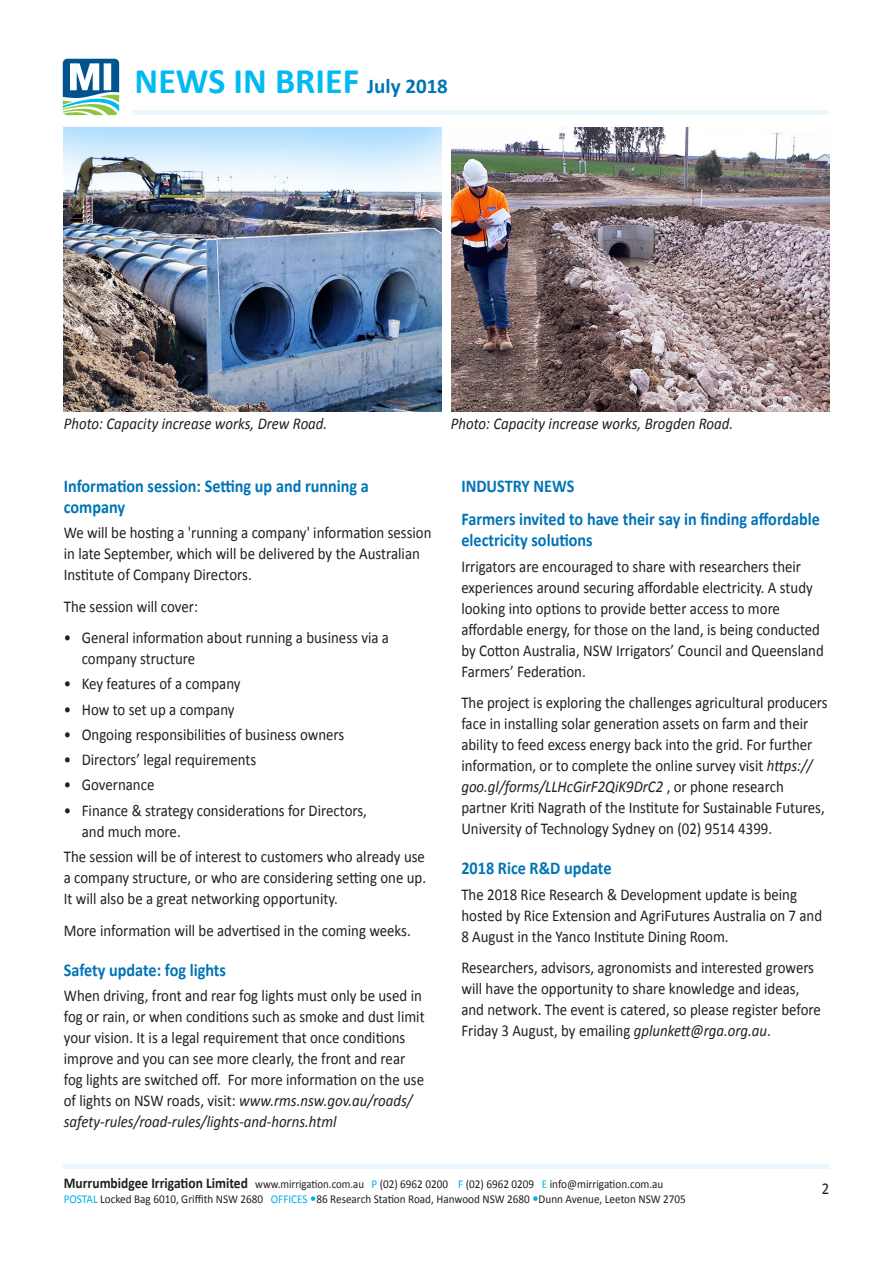
<style>
.page{position:relative;width:893px;height:1263px;background:#fff}
.page>*{position:absolute;margin:0;border:0;box-sizing:border-box;transform-origin:0 0}
.t1{font:700 36px "Calibri";color:#00baf1}
.Sub_headings{font:700 18px/21px "Calibri";color:#0074b6;scale:.9 1}
.Calibri_size_12{font:16.5px/21px "Calibri";color:#231f20;scale:.9 1}
.Bullet_points{font:16.5px/21px "Calibri";color:#231f20;scale:.9 1}
.Calibri_size_12-2{font:italic 16.5px "Calibri";color:#231f20;scale:.9 1}
.Calibri_size_11_no_s{font:16.5px "Calibri";color:#231f20;scale:.9 1}
.Calibri_size_11_no_s-2{font:12px "Calibri";color:#231f20;scale:.93 1}
.Calibri_size_11_no_s-3{font:12px "Calibri";color:#231f20;scale:.9 1}
.s1{font-size:21px;color:#0074b6}
.s2{font-style:italic}
.s3{font-weight:700;font-size:15px}
.s4{color:#00aeef}
</style>
<div class="page">
<svg style="left:61px;top:57px;width:60px;height:60px"></svg>
<svg style="left:63px;top:59px;width:56px;height:56px"></svg>
<hr style="left:64px;top:1164px;width:765px;height:4px;background:#eaf7fd">
<div style="left:133px;top:110px;width:696px;height:5px;background:#eaf7fd"></div>
<img style="left:64px;top:127px;width:378px;height:285px">
<img style="left:451px;top:128px;width:378px;height:284px">
<p class="t1" style="left:135px;top:56px;width:315px">NEWS IN BRIEF <span class="s1">July 2018</span></p>
<p class="Calibri_size_12-2" style="left:64px;top:412px;width:294px">Photo: Capacity increase works, Drew Road.</p>
<p class="Calibri_size_12-2" style="left:451px;top:412px;width:315px">Photo: Capacity increase works, Brogden Road.</p>
<p class="Sub_headings" style="left:64px;top:474px;width:341px">Information session: Setting up and running a company</p>
<p class="Calibri_size_12" style="left:64px;top:521px;width:410px">We will be hosting a 'running a company' information session in late September, which will be delivered by the Australian<br>Institute of Company Directors.</p>
<p class="Calibri_size_12" style="left:64px;top:595px;width:151px">The session will cover:</p>
<p class="Bullet_points" style="left:82px;top:627px;width:343px;text-indent:-18px">• General information about running a business via a company structure</p>
<p class="Bullet_points" style="left:64px;top:673px;width:198px">• Key features of a company</p>
<p class="Bullet_points" style="left:64px;top:698px;width:191px">• How to set up a company</p>
<p class="Bullet_points" style="left:64px;top:723px;width:313px">• Ongoing responsibilities of business owners</p>
<p class="Bullet_points" style="left:64px;top:749px;width:215px">• Directors’ legal requirements</p>
<p class="Bullet_points" style="left:64px;top:774px;width:102px">• Governance</p>
<p class="Bullet_points" style="left:82px;top:799px;width:318px;text-indent:-18px">• Finance &amp; strategy considerations for Directors, and much more.</p>
<p class="Calibri_size_12" style="left:64px;top:845px;width:404px;text-align:justify">The session will be of interest to customers who already use a company structure, or who are considering setting one up.<br>It will also be a great networking opportunity.</p>
<p class="Calibri_size_12" style="left:64px;top:919px;width:387px">More information will be advertised in the coming weeks.</p>
<p class="Sub_headings" style="left:64px;top:958px;width:182px">Safety update: fog lights</p>
<p class="Calibri_size_12" style="left:64px;top:984px;width:402px">When driving, front and rear fog lights must only be used in fog or rain, or when conditions such as smoke and dust limit your vision. It is a legal requirement that once conditions improve and you can see more clearly, the front and rear fog lights are switched off. For more information on the use of lights on NSW roads, visit: <span class="s2">www.rms.nsw.gov.au/roads/ safety-rules/road-rules/lights-and-horns.html</span></p>
<p class="Sub_headings" style="left:461px;top:474px;width:127px">INDUSTRY NEWS</p>
<p class="Sub_headings" style="left:461px;top:508px;width:400px">Farmers invited to have their say in finding affordable electricity solutions</p>
<p class="Calibri_size_12" style="left:461px;top:555px;width:404px">Irrigators are encouraged to share with researchers their experiences around securing affordable electricity. A study looking into options to provide better access to more affordable energy, for those on the land, is being conducted by Cotton Australia, NSW Irrigators’ Council and Queensland Farmers’ Federation.</p>
<p class="Calibri_size_12" style="left:461px;top:692px;width:408px">The project is exploring the challenges agricultural producers face in installing solar generation assets on farm and their ability to feed excess energy back into the grid. For further information, or to complete the online survey visit <span class="s2">https:// goo.gl/forms/LLHcGirF2QiK9DrC2</span> , or phone research partner Kriti Nagrath of the Institute for Sustainable Futures, University of Technology Sydney on (02) 9514 4399.</p>
<p class="Sub_headings" style="left:461px;top:857px;width:168px">2018 Rice R&amp;D update</p>
<p class="Calibri_size_12" style="left:461px;top:883px;width:402px">The 2018 Rice Research &amp; Development update is being hosted by Rice Extension and AgriFutures Australia on 7 and<br>8 August in the Yanco Institute Dining Room.</p>
<p class="Calibri_size_12" style="left:461px;top:957px;width:401px">Researchers, advisors, agronomists and interested growers will have the opportunity to share knowledge and ideas, and network. The event is catered, so please register before Friday 3 August, by emailing <span class="s2">gplunkett@rga.org.au</span>.</p>
<p class="Calibri_size_11_no_s-3" style="left:64px;top:1175px;width:668px"><span class="s3">Murrumbidgee Irrigation Limited</span> www.mirrigation.com.au <span class="s4">P</span> (02) 6962 0200 <span class="s4">F</span> (02) 6962 0209 <span class="s4">E</span> info@mirrigation.com.au</p>
<p class="Calibri_size_11_no_s-2" style="left:64px;top:1190px;width:670px"><span class="s4">POSTAL</span> Locked Bag 6010, Griffith NSW 2680 <span class="s4">OFFICES</span> 86 Research Station Road, Hanwood NSW 2680 Dunn Avenue, Leeton NSW 2705</p>
<p class="Calibri_size_11_no_s" style="left:822px;top:1176px;width:10px">2</p>
</div>
